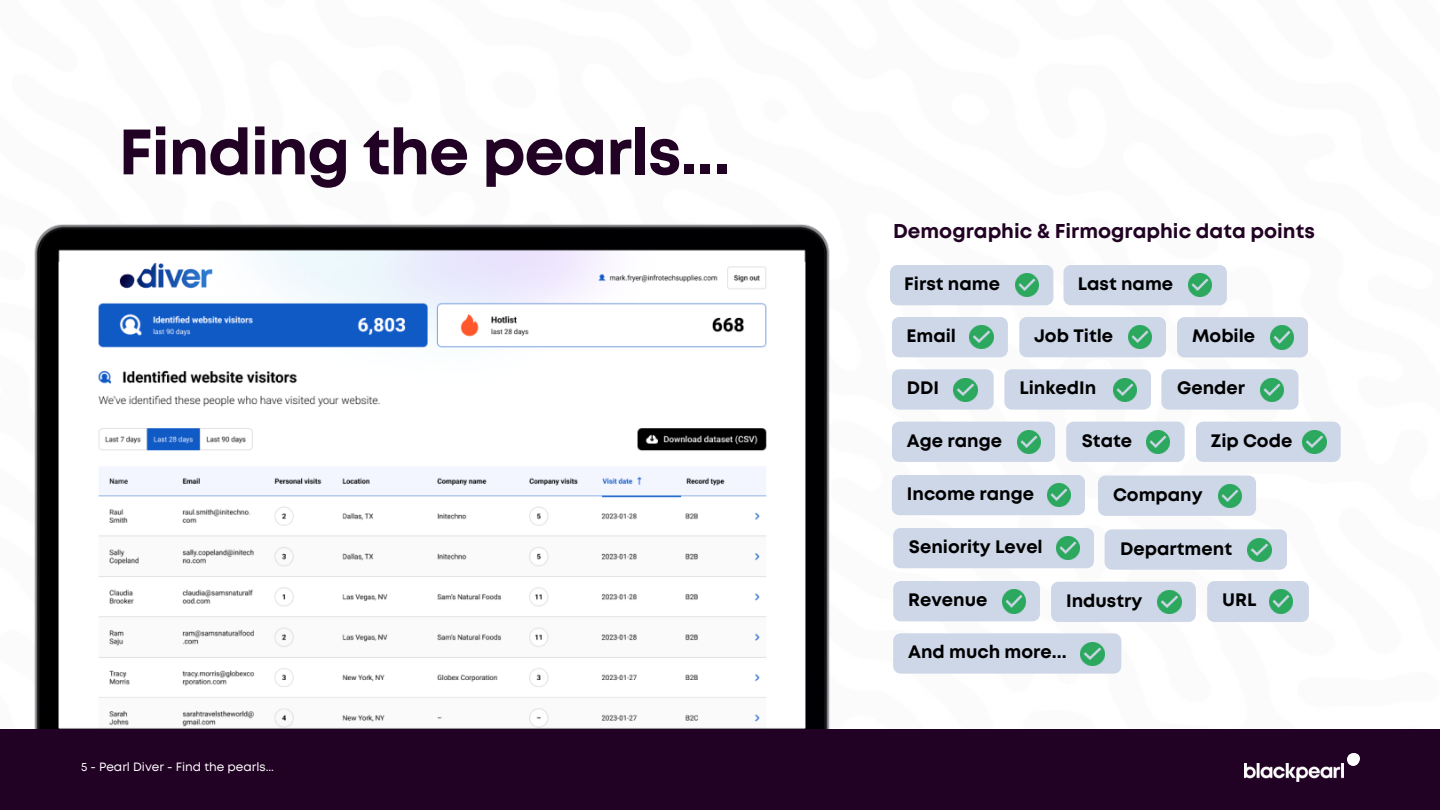
<style>
.page{position:relative;width:1440px;height:810px;background:#fff}
.page>*{position:absolute;margin:0;border:0;box-sizing:border-box;transform-origin:0 0}
.t1{font:700 64px "Mont";letter-spacing:-.02em;color:#210224}
.t2{font:700 20px "Mont";color:#210224}
.t3{font:700 18px "Mont";color:#000}
.t4{font:12px "Mont";color:#fff}
</style>
<div class="page">
<img style="left:34px;top:224px;width:894px;height:505px">
<div style="left:0;top:729px;width:1440px;height:81px;background:#210224"></div>
<div style="left:890px;top:265px;width:163px;height:40px;background:#ced7e8"></div>
<img style="left:1016px;top:274px;width:23px;height:23px">
<div style="left:1064px;top:265px;width:163px;height:40px;background:#ced7e8"></div>
<img style="left:1188px;top:274px;width:23px;height:23px">
<div style="left:892px;top:317px;width:116px;height:40px;background:#ced7e8"></div>
<img style="left:970px;top:326px;width:23px;height:23px">
<div style="left:1019px;top:317px;width:147px;height:40px;background:#ced7e8"></div>
<img style="left:1128px;top:326px;width:23px;height:23px">
<div style="left:1177px;top:317px;width:131px;height:40px;background:#ced7e8"></div>
<img style="left:1270px;top:326px;width:24px;height:23px">
<svg style="left:892px;top:369px;width:102px;height:41px;background:#ced8e7"></svg>
<img style="left:954px;top:378px;width:23px;height:23px">
<div style="left:1098px;top:476px;width:158px;height:40px;background:#ced7e8"></div>
<img style="left:1218px;top:484px;width:23px;height:24px">
<div style="left:893px;top:581px;width:147px;height:40px;background:#ced7e8"></div>
<img style="left:1002px;top:590px;width:23px;height:23px">
<svg style="left:1004px;top:369px;width:147px;height:41px;background:#ced7e8"></svg>
<img style="left:1113px;top:378px;width:23px;height:23px">
<div style="left:893px;top:633px;width:228px;height:41px;background:#ced7e8"></div>
<img style="left:1081px;top:642px;width:23px;height:23px">
<svg style="left:1161px;top:369px;width:138px;height:41px;background:#cfd8e8"></svg>
<img style="left:1261px;top:378px;width:23px;height:23px">
<div style="left:1066px;top:422px;width:119px;height:40px;background:#ced7e8"></div>
<img style="left:1147px;top:430px;width:23px;height:24px">
<div style="left:893px;top:528px;width:201px;height:40px;background:#ced7e8"></div>
<img style="left:1056px;top:537px;width:23px;height:23px">
<div style="left:1105px;top:529px;width:182px;height:41px;background:#ced7e8"></div>
<img style="left:1248px;top:538px;width:23px;height:23px">
<div style="left:1051px;top:582px;width:145px;height:40px;background:#ced7e8"></div>
<img style="left:1158px;top:590px;width:23px;height:24px">
<div style="left:1196px;top:422px;width:145px;height:40px;background:#ced7e8"></div>
<img style="left:1303px;top:430px;width:23px;height:24px">
<div style="left:892px;top:422px;width:163px;height:40px;background:#ced7e8"></div>
<img style="left:1017px;top:430px;width:23px;height:24px">
<div style="left:892px;top:475px;width:193px;height:40px;background:#ced7e8"></div>
<img style="left:1047px;top:484px;width:23px;height:23px">
<div style="left:1207px;top:581px;width:102px;height:41px;background:#ced7e8"></div>
<img style="left:1269px;top:590px;width:23px;height:23px">
<img style="left:1245px;top:763px;width:98px;height:19px">
<svg style="left:1347px;top:754px;width:12px;height:11px"></svg>
<p class="t1" style="left:118px;top:128px;width:613px">Finding the pearls...</p>
<p class="t4" style="left:81px;top:763px;width:195px">5 - Pearl Diver - Find the pearls...</p>
<p class="t2" style="left:893px;top:224px;width:423px">Demographic &amp; Firmographic data points</p>
<p class="t3" style="left:904px;top:277px;width:97px">First name</p>
<p class="t3" style="left:1078px;top:277px;width:97px">Last name</p>
<p class="t3" style="left:906px;top:329px;width:51px">Email</p>
<p class="t3" style="left:1034px;top:329px;width:81px">Job Title</p>
<p class="t3" style="left:1192px;top:329px;width:65px">Mobile</p>
<p class="t3" style="left:907px;top:381px;width:34px">DDI</p>
<p class="t3" style="left:1019px;top:381px;width:78px">LinkedIn</p>
<p class="t3" style="left:1177px;top:381px;width:70px">Gender</p>
<p class="t3" style="left:907px;top:434px;width:97px">Age range</p>
<p class="t3" style="left:1211px;top:434px;width:83px">Zip Code</p>
<p class="t3" style="left:907px;top:487px;width:129px">Income range</p>
<p class="t3" style="left:1082px;top:434px;width:52px">State</p>
<p class="t3" style="left:1113px;top:488px;width:91px">Company</p>
<p class="t3" style="left:909px;top:540px;width:135px">Seniority Level</p>
<p class="t3" style="left:1120px;top:541px;width:113px">Department</p>
<p class="t3" style="left:1066px;top:594px;width:78px">Industry</p>
<p class="t3" style="left:908px;top:593px;width:81px">Revenue</p>
<p class="t3" style="left:1222px;top:593px;width:36px">URL</p>
<p class="t3" style="left:908px;top:645px;width:160px">And much more...</p>
</div>
